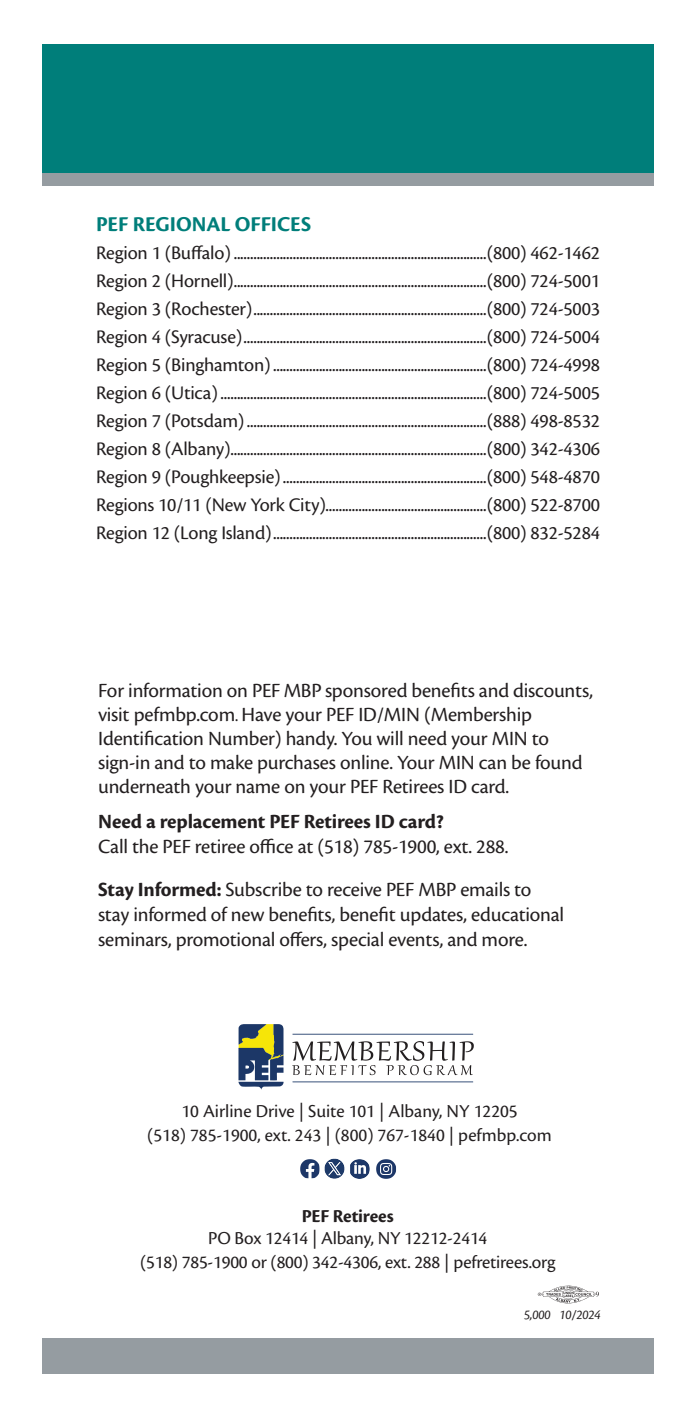
<style>
.page{position:relative;width:696px;height:1416px;background:#fff}
.page>*{position:absolute;margin:0;border:0;box-sizing:border-box;transform-origin:0 0}
.t1{font:700 22px "Cronos Pro";color:#007e7a}
.t2{font:21px/24px "Cronos Pro";letter-spacing:-.01em;color:#231f20}
.t3{font:700 21px "Cronos Pro";letter-spacing:-.01em;color:#231f20}
.t4{font:20px/28px "Cronos Pro";letter-spacing:-.01em;color:#231f20;text-align:justify}
.t5{font:19px/24px "Cronos Pro";letter-spacing:-.005em;color:#231f20;text-align:center}
.t6{font:700 19px "Cronos Pro";letter-spacing:-.015em;color:#231f20}
.t7{font:italic 14px "Cronos Pro";letter-spacing:-.01em;color:#231f20}
.s1{font-size:18px}
.s2{font-weight:700}
</style>
<div class="page">
<div style="left:42px;top:154px;width:612px;height:32px;background:#959ca1"></div>
<div style="left:42px;top:44px;width:612px;height:128px;background:#007e7a"></div>
<div style="left:42px;top:1338px;width:612px;height:36px;background:#959ca1"></div>
<img style="left:324px;top:1159px;width:20px;height:20px">
<img style="left:350px;top:1159px;width:20px;height:20px">
<img style="left:376px;top:1159px;width:20px;height:20px">
<img style="left:300px;top:1159px;width:19px;height:19px">
<svg style="left:292px;top:1034px;width:181px;height:1px"></svg>
<svg style="left:292px;top:1081px;width:181px;height:1px"></svg>
<svg style="left:238px;top:1024px;width:46px;height:66px;background:#6e7c70"></svg>
<svg style="left:292px;top:1041px;width:182px;height:34px"></svg>
<svg style="left:538px;top:1285px;width:61px;height:19px"></svg>
<p class="t1" style="left:96px;top:212px;width:217px">PEF REGIONAL OFFICES</p>
<p class="t4" style="left:96px;top:239px;width:506px">Region 1 (Buffalo).............................................................................(800) 462-1462<br>Region 2 (Hornell).............................................................................(800) 724-5001<br>Region 3 (Rochester).......................................................................(800) 724-5003<br>Region 4 (Syracuse)..........................................................................(800) 724-5004<br>Region 5 (Binghamton).................................................................(800) 724-4998<br>Region 6 (Utica).................................................................................(800) 724-5005<br>Region 7 (Potsdam).........................................................................(888) 498-8532<br>Region 8 (Albany)..............................................................................(800) 342-4306<br>Region 9 (Poughkeepsie)..............................................................(800) 548-4870<br>Regions 10/11 (New York City).................................................(800) 522-8700<br>Region 12 (Long Island).................................................................(800) 832-5284</p>
<p class="t2" style="left:98px;top:679px;width:497px">For information on PEF MBP sponsored benefits and discounts, visit pefmbp.com<span class="s1">.</span> Have your PEF ID/MIN (Membership Identification Number) handy. You will need your MIN to sign-in and to make purchases online. Your MIN can be found underneath your name on your PEF Retirees ID card.</p>
<p class="t3" style="left:98px;top:809px;width:347px">Need a replacement PEF Retirees ID card?</p>
<p class="t2" style="left:98px;top:825px;width:435px;line-height:43.2px">Call the PEF retiree office at (518) 785-1900, ext. 288.<br><span class="s2">Stay Informed:</span> Subscribe to receive PEF MBP emails to</p>
<p class="t2" style="left:98px;top:902px;width:468px;line-height:25.2px">stay informed of new benefits, benefit updates, educational seminars, promotional offers, special events, and more.</p>
<p class="t5" style="left:147px;top:1099px;width:406px">10 Airline Drive | Suite 101 | Albany, NY 12205<br>(518) 785-1900, ext. 243 | (800) 767-1840 | pefmbp.com</p>
<p class="t6" style="left:302px;top:1206px;width:93px">PEF Retirees</p>
<p class="t5" style="left:140px;top:1227px;width:417px">PO Box 12414 | Albany, NY 12212-2414<br>(518) 785-1900 or (800) 342-4306, ext. 288 | pefretirees.org</p>
<p class="t7" style="left:524px;top:1307px;width:78px">5,000 10/2024</p>
</div>
